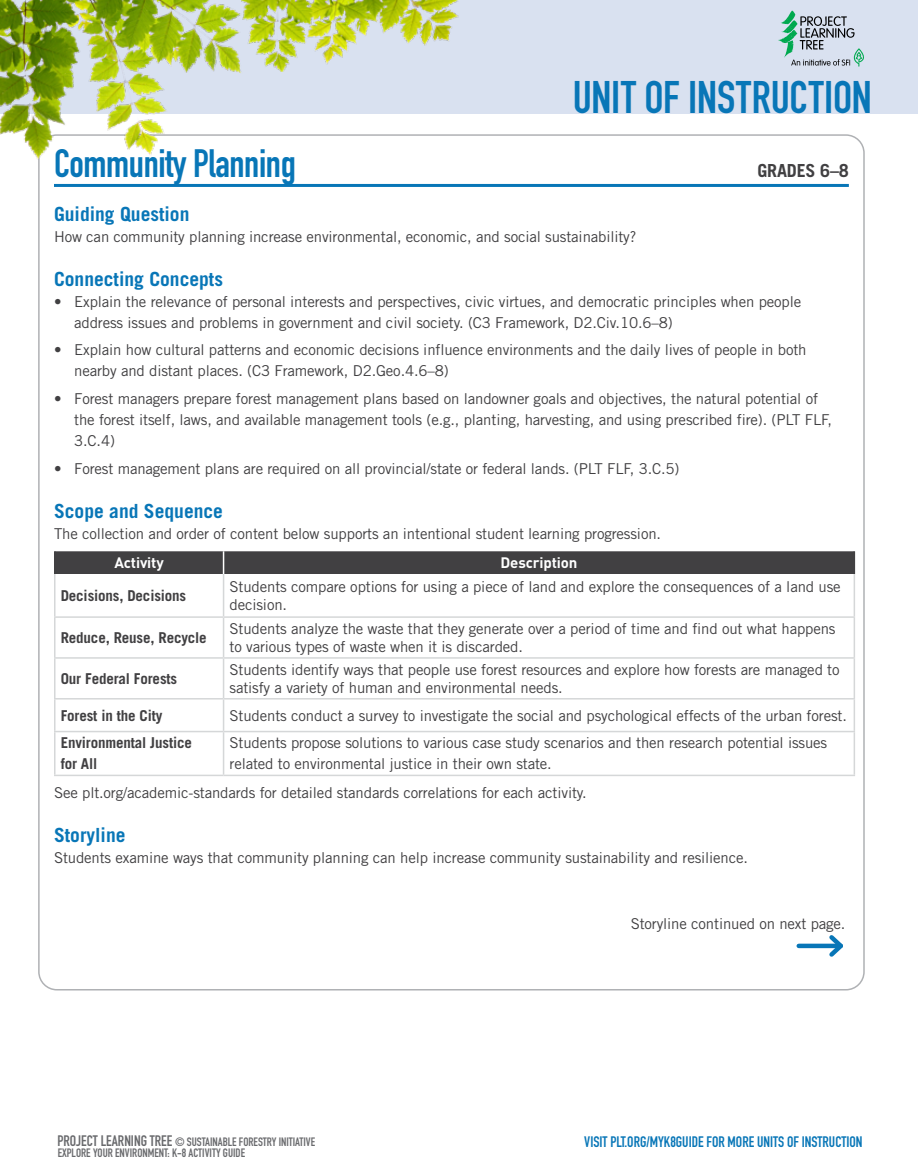
<style>
.page{position:relative;width:918px;height:1175px;background:#fff}
.page>*{position:absolute;margin:0;border:0;box-sizing:border-box;transform-origin:0 0}
.t1{font:700 45px "DIN Condensed";letter-spacing:-.005em;color:#0876b7}
.t2{font:700 39px "DIN Condensed";letter-spacing:-.01em;color:#0876b7}
.t3{font:700 19.5px "Trade Gothic";color:#0876b7}
.t4{font:700 18px "Trade Gothic";letter-spacing:-.01em;color:#414042}
.t5{font:15px/21px "Trade Gothic";letter-spacing:-.01em;color:#414042}
.t6{font:700 15px/21px "Trade Gothic";letter-spacing:-.01em;color:#414042}
.t7{font:700 15px "DIN Condensed";color:#0876b7}
.t8{font:700 15px "DIN";letter-spacing:-.01em;color:#fff}
.t9{font:700 12px/10.9px "DIN Condensed";color:#696a6d}
.s1{font-size:15px}
</style>
<div class="page">
<div style="left:0;top:0;width:918px;height:113px;background:#d9e1f0"></div>
<hr style="left:54px;top:184px;width:795px;height:3px;background:#0876b7">
<div style="left:56px;top:551px;width:799px;height:23px;background:#414042"></div>
<hr style="left:223px;top:574px;width:1px;height:42px;background:#d5d7d8">
<hr style="left:223px;top:618px;width:1px;height:39px;background:#d5d7d8">
<hr style="left:223px;top:658px;width:1px;height:40px;background:#d5d7d8">
<hr style="left:223px;top:699px;width:1px;height:32px;background:#d5d7d8">
<hr style="left:223px;top:732px;width:1px;height:42px;background:#d5d7d8">
<hr style="left:854px;top:574px;width:1px;height:42px;background:#d5d7d8">
<hr style="left:854px;top:618px;width:1px;height:39px;background:#d5d7d8">
<hr style="left:854px;top:658px;width:1px;height:40px;background:#d5d7d8">
<hr style="left:854px;top:699px;width:1px;height:32px;background:#d5d7d8">
<hr style="left:854px;top:732px;width:1px;height:42px;background:#d5d7d8">
<hr style="left:54px;top:551px;width:2px;height:23px;background:#414042">
<hr style="left:54px;top:616px;width:170px;height:2px;background:#d5d7d8">
<hr style="left:224px;top:616px;width:631px;height:2px;background:#d5d7d8">
<hr style="left:54px;top:657px;width:170px;height:1px;background:#d5d7d8">
<hr style="left:224px;top:657px;width:631px;height:1px;background:#d5d7d8">
<hr style="left:54px;top:698px;width:170px;height:1px;background:#d5d7d8">
<hr style="left:224px;top:698px;width:631px;height:1px;background:#d5d7d8">
<hr style="left:54px;top:731px;width:170px;height:1px;background:#d5d7d8">
<hr style="left:224px;top:731px;width:631px;height:1px;background:#d5d7d8">
<hr style="left:54px;top:774px;width:170px;height:2px;background:#d5d7d8">
<hr style="left:224px;top:774px;width:631px;height:2px;background:#d5d7d8">
<hr style="left:54px;top:574px;width:2px;height:42px;background:#d5d7d8">
<hr style="left:54px;top:618px;width:2px;height:39px;background:#d5d7d8">
<hr style="left:54px;top:658px;width:2px;height:40px;background:#d5d7d8">
<hr style="left:54px;top:699px;width:2px;height:32px;background:#d5d7d8">
<hr style="left:54px;top:732px;width:2px;height:42px;background:#d5d7d8">
<svg style="left:778px;top:11px;width:86px;height:56px"></svg>
<img style="left:0;top:0;width:547px;height:162px">
<img style="left:242px;top:0;width:259px;height:72px">
<div style="left:799px;top:943px;width:42px;height:5px;background:#0876b7"></div>
<svg style="left:825px;top:935px;width:18px;height:22px"></svg>
<h2 class="t2" style="left:54px;top:137px;width:243px">Community Planning</h2>
<h1 class="t1" style="left:573px;top:67px;width:301px">UNIT OF INSTRUCTION</h1>
<p class="t4" style="left:757px;top:160px;width:93px">GRADES 6–8</p>
<h3 class="t3" style="left:54px;top:202px;width:137px">Guiding Question</h3>
<p class="t5" style="left:54px;top:226px;width:584px">How can community planning increase environmental, economic, and social sustainability?</p>
<h3 class="t3" style="left:54px;top:266px;width:171px">Connecting Concepts</h3>
<p class="t5" style="left:74px;top:290px;width:729px;text-indent:-20px">• Explain the relevance of personal interests and perspectives, civic virtues, and democratic principles when people address issues and problems in government and civil society. (C3 Framework, D2.Civ.10.6–8)</p>
<p class="t5" style="left:74px;top:339px;width:734px;text-indent:-20px">• Explain how cultural patterns and economic decisions influence environments and the daily lives of people in both nearby and distant places. (C3 Framework, D2.Geo.4.6–8)</p>
<p class="t5" style="left:74px;top:388px;width:759px;text-indent:-20px">• Forest managers prepare forest management plans based on landowner goals and objectives, the natural potential of the forest itself, laws, and available management tools (e.g., planting, harvesting, and using prescribed fire). (PLT FLF,<br>3.C.4)</p>
<p class="t5" style="left:54px;top:458px;width:627px">• Forest management plans are required on all provincial/state or federal lands. (PLT FLF, 3.C.5)</p>
<h3 class="t3" style="left:54px;top:498px;width:171px">Scope and Sequence</h3>
<p class="t5" style="left:54px;top:522px;width:609px">The collection and order of content below supports an intentional student learning progression.</p>
<p class="t8" style="left:114px;top:553px;width:51px">Activity</p>
<p class="t8" style="left:501px;top:553px;width:78px">Description</p>
<p class="t6" style="left:61px;top:584px;width:127px">Decisions, Decisions</p>
<p class="t5" style="left:230px;top:577px;width:613px;line-height:18px">Students compare options for using a piece of land and explore the consequences of a land use decision.</p>
<p class="t6" style="left:61px;top:627px;width:148px">Reduce, Reuse, Recycle</p>
<p class="t5" style="left:230px;top:619px;width:608px;line-height:18px">Students analyze the waste that they generate over a period of time and find out what happens to various types of waste when it is discarded.</p>
<p class="t6" style="left:61px;top:667px;width:118px">Our Federal Forests</p>
<p class="t5" style="left:230px;top:660px;width:612px;line-height:18px">Students identify ways that people use forest resources and explore how forests are managed to satisfy a variety of human and environmental needs.</p>
<p class="t6" style="left:61px;top:704px;width:103px">Forest in the City</p>
<p class="t5" style="left:230px;top:704px;width:619px">Students conduct a survey to investigate the social and psychological effects of the urban forest.</p>
<p class="t6" style="left:61px;top:732px;width:133px">Environmental Justice for All</p>
<p class="t5" style="left:230px;top:732px;width:599px">Students propose solutions to various case study scenarios and then research potential issues related to environmental justice in their own state.</p>
<p class="t5" style="left:54px;top:782px;width:534px">See plt.org/academic-standards for detailed standards correlations for each activity.</p>
<h3 class="t3" style="left:54px;top:822px;width:73px">Storyline</h3>
<p class="t5" style="left:54px;top:846px;width:696px">Students examine ways that community planning can help increase community sustainability and resilience.</p>
<p class="t9" style="left:57px;top:1136px;width:259px"><span class="s1">PROJECT LEARNING TREE</span> © SUSTAINABLE FORESTRY INITIATIVE<br>EXPLORE YOUR ENVIRONMENT: K-8 ACTIVITY GUIDE</p>
<p class="t5" style="left:631px;top:913px;width:216px">Storyline continued on next page.</p>
<p class="t7" style="left:584px;top:1131px;width:280px">VISIT PLT.ORG/MYK8GUIDE FOR MORE UNITS OF INSTRUCTION</p>
</div>
